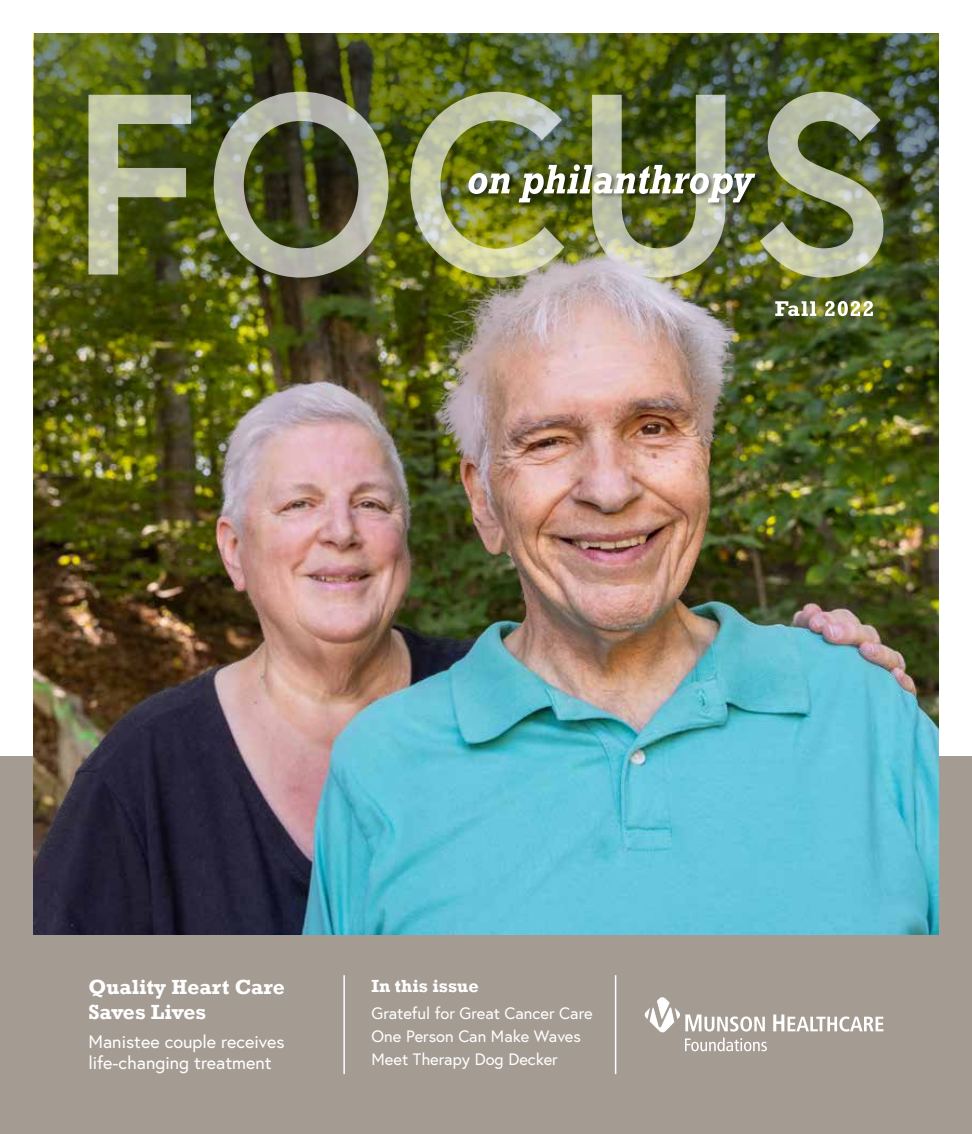
<style>
.page{position:relative;width:972px;height:1134px;background:#fff}
.page>*{position:absolute;margin:0;border:0;box-sizing:border-box;transform-origin:0 0}
.t1{font:700 21px/25.2px "Rockwell";color:#fff}
.t2{font:18px/21.6px "Europa";color:#fff}
.t3{font:700 18px "Rockwell";color:#fff}
.t4{font:16.5px/23.2px "Europa";color:#fff}
</style>
<div class="page">
<div style="left:0;top:756px;width:972px;height:378px;background:#a49b93"></div>
<img style="left:34px;top:418px;width:905px;height:516px">
<svg style="left:773px;top:1015px;width:110px;height:17px"></svg>
<svg style="left:645px;top:997px;width:122px;height:54px"></svg>
<hr style="left:343px;top:975px;width:2px;height:99px;background:#fff">
<hr style="left:615px;top:975px;width:1px;height:99px;background:#fff">
<img style="left:34px;top:34px;width:905px;height:384px">
<svg style="left:775px;top:301px;width:98px;height:15px"></svg>
<svg style="left:89px;top:95px;width:102px;height:180px;background:#82895f"></svg>
<svg style="left:214px;top:92px;width:175px;height:186px;background:#717557"></svg>
<img style="left:410px;top:92px;width:473px;height:186px">
<p class="t1" style="left:88px;top:975px;width:198px">Quality Heart Care<br>Saves Lives</p>
<p class="t2" style="left:88px;top:1030px;width:198px">Manistee couple receives life-changing treatment</p>
<p class="t3" style="left:372px;top:975px;width:109px">In this issue</p>
<p class="t4" style="left:372px;top:1001px;width:223px">Grateful for Great Cancer Care<br>One Person Can Make Waves<br>Meet Therapy Dog Decker</p>
</div>
